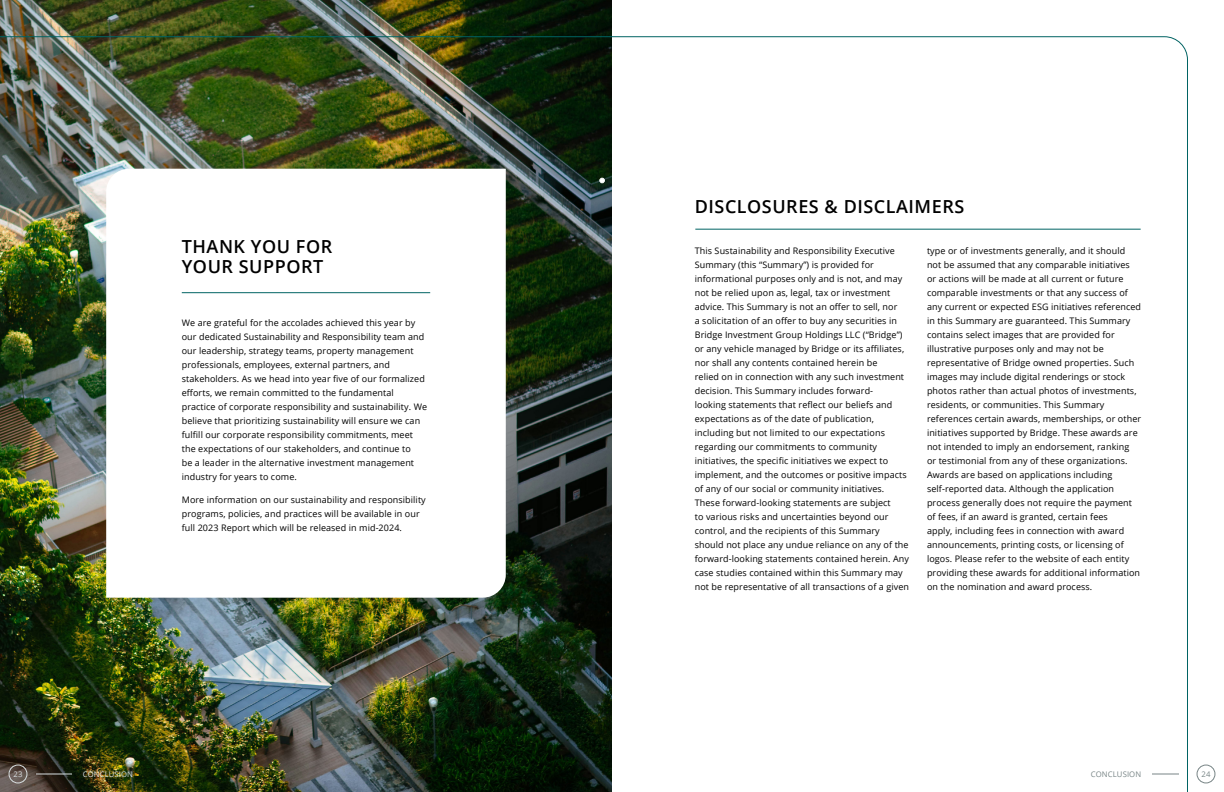
<style>
.page{position:relative;width:1224px;height:792px;background:#fff}
.page>*{position:absolute;margin:0;border:0;box-sizing:border-box;transform-origin:0 0}
.Subtitle_Style{font:600 18px/20px "Open Sans";letter-spacing:.03em;color:#000}
.Paragraph_Style{font:9px/14px "Open Sans";letter-spacing:.01em;color:#000}
.Numbers___Callouts_2{font:7.8px "Open Sans";letter-spacing:.01em;color:#788586}
.Numbers___Callouts_2-2{font:7.8px "Open Sans";letter-spacing:.01em;color:#d8dfe1}
</style>
<div class="page">
<div style="left:1197px;top:765px;width:18px;height:18px;border:1px solid #788586;border-radius:50%"></div>
<img style="left:0;top:0;width:612px;height:36px">
<img style="left:0;top:36px;width:1188px;height:756px">
<p class="Subtitle_Style" style="left:182px;top:237px;width:152px">THANK YOU FOR<br>YOUR SUPPORT</p>
<p class="Paragraph_Style" style="left:182px;top:315px;width:247px">We are grateful for the accolades achieved this year by our dedicated Sustainability and Responsibility team and our leadership, strategy teams, property management professionals, employees, external partners, and stakeholders. As we head into year five of our formalized efforts, we remain committed to the fundamental practice of corporate responsibility and sustainability. We believe that prioritizing sustainability will ensure we can fulfill our corporate responsibility commitments, meet the expectations of our stakeholders, and continue to<br>be a leader in the alternative investment management industry for years to come.</p>
<p class="Paragraph_Style" style="left:182px;top:492px;width:246px">More information on our sustainability and responsibility programs, policies, and practices will be available in our full 2023 Report which will be released in mid-2024.</p>
<p class="Subtitle_Style" style="left:695px;top:196px;width:271px">DISCLOSURES &amp; DISCLAIMERS</p>
<p class="Paragraph_Style" style="left:695px;top:244px;width:216px">This Sustainability and Responsibility Executive Summary (this “Summary”) is provided for informational purposes only and is not, and may not be relied upon as, legal, tax or investment advice. This Summary is not an offer to sell, nor<br>a solicitation of an offer to buy any securities in Bridge Investment Group Holdings LLC (“Bridge”) or any vehicle managed by Bridge or its affiliates, nor shall any contents contained herein be<br>relied on in connection with any such investment decision. This Summary includes forward-<br>looking statements that reflect our beliefs and expectations as of the date of publication, including but not limited to our expectations regarding our commitments to community initiatives, the specific initiatives we expect to implement, and the outcomes or positive impacts of any of our social or community initiatives.<br>These forward-looking statements are subject<br>to various risks and uncertainties beyond our control, and the recipients of this Summary should not place any undue reliance on any of the forward-looking statements contained herein. Any case studies contained within this Summary may not be representative of all transactions of a given</p>
<p class="Paragraph_Style" style="left:927px;top:244px;width:216px">type or of investments generally, and it should not be assumed that any comparable initiatives or actions will be made at all current or future comparable investments or that any success of any current or expected ESG initiatives referenced in this Summary are guaranteed. This Summary contains select images that are provided for illustrative purposes only and may not be representative of Bridge owned properties. Such images may include digital renderings or stock photos rather than actual photos of investments, residents, or communities. This Summary references certain awards, memberships, or other initiatives supported by Bridge. These awards are not intended to imply an endorsement, ranking<br>or testimonial from any of these organizations.<br>Awards are based on applications including self-reported data. Although the application process generally does not require the payment of fees, if an award is granted, certain fees<br>apply, including fees in connection with award announcements, printing costs, or licensing of logos. Please refer to the website of each entity providing these awards for additional information on the nomination and award process.</p>
<p class="Numbers___Callouts_2-2" style="left:13px;top:769px;width:11px">23</p>
<p class="Numbers___Callouts_2-2" style="left:83px;top:769px;width:52px">CONCLUSION</p>
<p class="Numbers___Callouts_2" style="left:1091px;top:769px;width:52px">CONCLUSION</p>
<p class="Numbers___Callouts_2" style="left:1201px;top:769px;width:11px">24</p>
</div>
